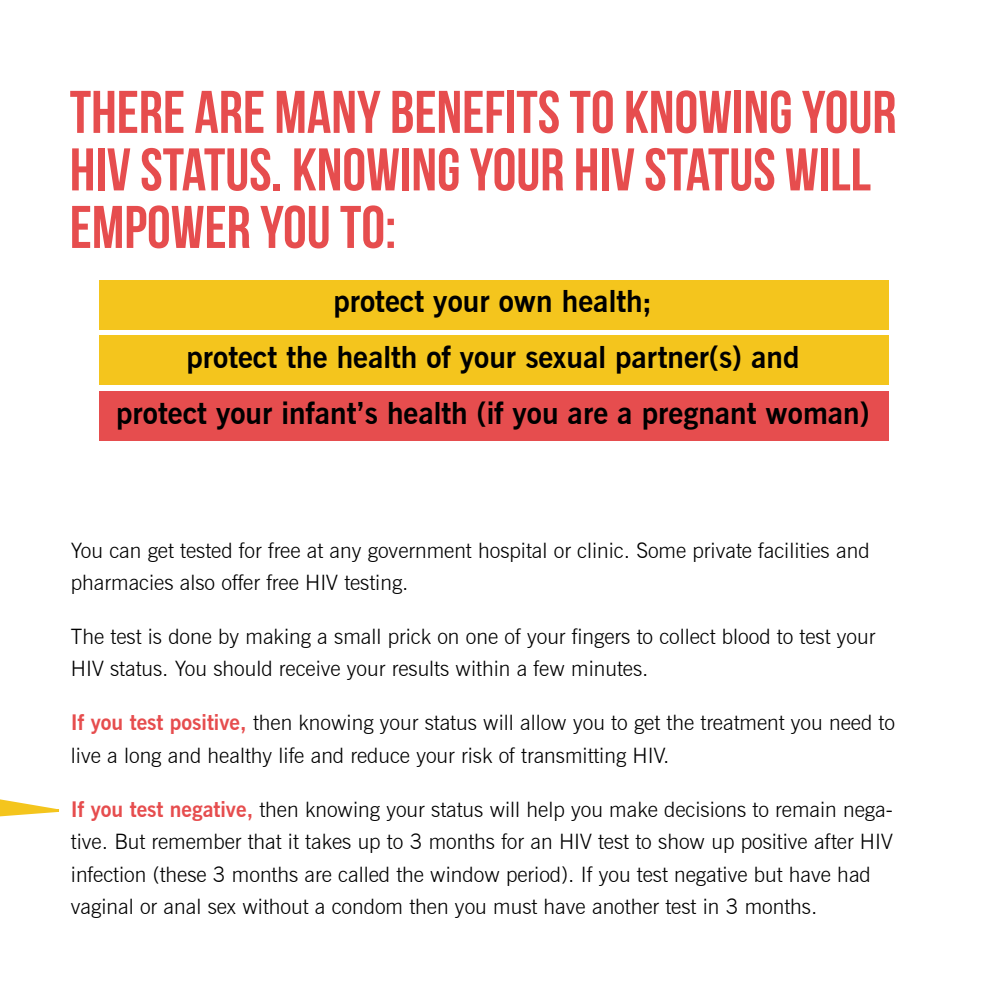
<style>
.page{position:relative;width:993px;height:993px;background:#fff}
.page>*{position:absolute;margin:0;border:0;box-sizing:border-box;transform-origin:0 0}
.t1{font:60px/57.5px "Bebas Neue";color:#e64d4e}
.t2{font:700 30px/56.2px "News Gothic BT";color:#000;text-align:center}
.t3{font:300 21.25px/32.5px "News Gothic BT";color:#000}
.s1{font-weight:700;color:#e64d4e}
</style>
<div class="page">
<div style="left:99px;top:392px;width:789px;height:49px;background:#e64d4e"></div>
<div style="left:99px;top:335px;width:789px;height:49px;background:#f4c51d"></div>
<div style="left:99px;top:280px;width:789px;height:49px;background:#f4c51d"></div>
<svg style="left:0;top:799px;width:60px;height:18px"></svg>
<h1 class="t1" style="left:70px;top:83px;width:828px">THERE ARE MANY BENEFITS TO KNOWING YOUR<br>HIV STATUS. KNOWING YOUR HIV STATUS WILL<br>EMPOWER YOU TO:</h1>
<h2 class="t2" style="left:116px;top:272px;width:754px">protect your own health;<br>protect the health of your sexual partner(s) and<br>protect your infant’s health (if you are a pregnant woman)</h2>
<p class="t3" style="left:71px;top:533px;width:799px">You can get tested for free at any government hospital or clinic. Some private facilities and pharmacies also offer free HIV testing.</p>
<p class="t3" style="left:71px;top:619px;width:805px">The test is done by making a small prick on one of your fingers to collect blood to test your<br>HIV status. You should receive your results within a few minutes.</p>
<p class="t3" style="left:71px;top:706px;width:825px"><span class="s1">If you test positive,</span> then knowing your status will allow you to get the treatment you need to live a long and healthy life and reduce your risk of transmitting HIV.</p>
<p class="t3" style="left:71px;top:792px;width:823px"><span class="s1">If you test negative,</span> then knowing your status will help you make decisions to remain nega&shy;tive. But remember that it takes up to 3 months for an HIV test to show up positive after HIV infection (these 3 months are called the window period). If you test negative but have had vaginal or anal sex without a condom then you must have another test in 3 months.</p>
</div>
